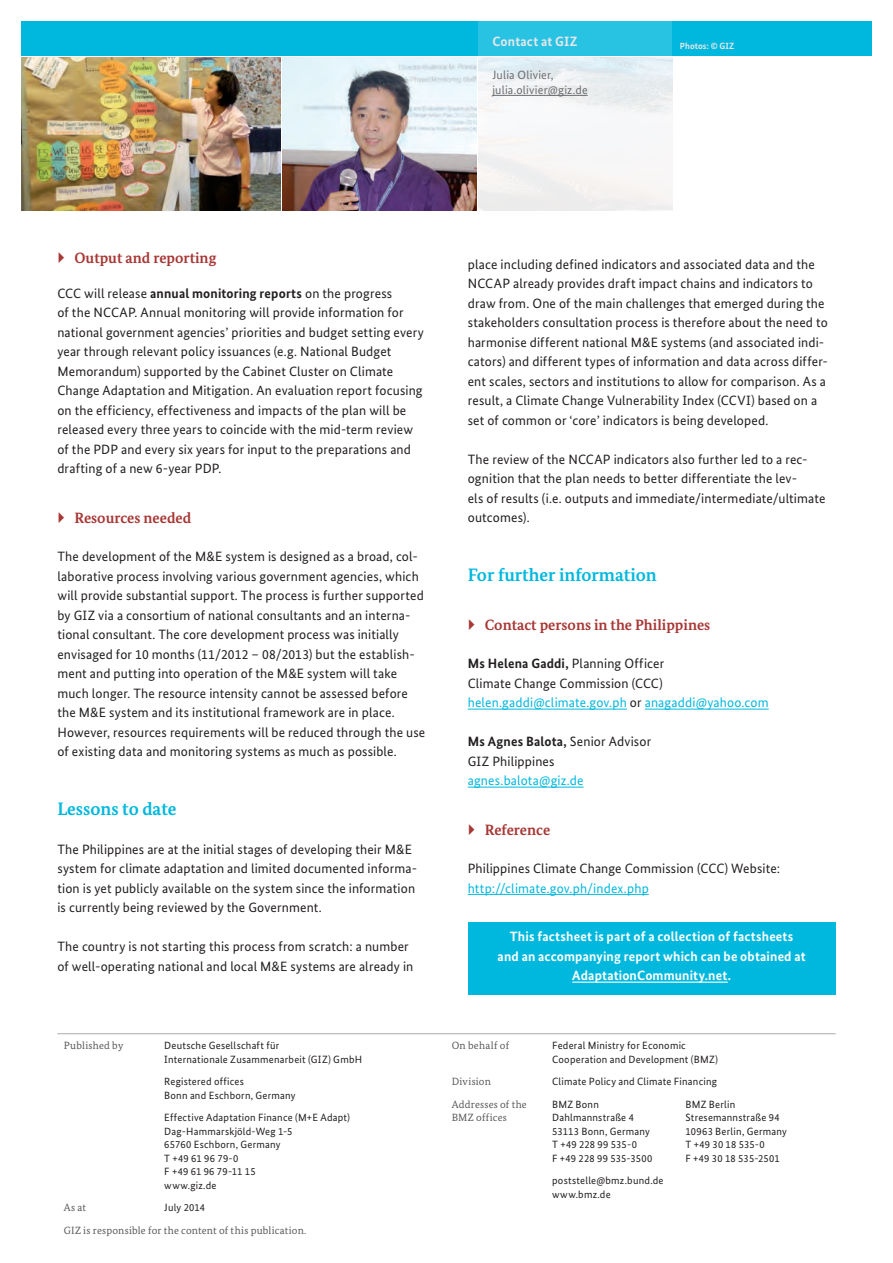
<style>
.page{position:relative;width:893px;height:1263px;background:#fff}
.page>*{position:absolute;margin:0;border:0;box-sizing:border-box;transform-origin:0 0}
.Überschrift1{font:700 18px "Bundes Serif";color:#00b8de}
.t1{font:700 15px "Bundes Serif";color:#a73836}
.Absatz{font:13.5px/19.5px "Bundes Sans";letter-spacing:.01em;color:#231f20}
.t2{font:700 13.5px/19.5px "Bundes Sans";letter-spacing:.01em;color:#fff;text-align:center}
.Kontaktperson_Titel{font:700 13.5px "Bundes Sans";letter-spacing:.01em;color:#e6e7e9}
.Kontaktinformation{font:12px "Bundes Sans";letter-spacing:.015em;color:#6c6d70}
.Imprint{font:10.5px/13.5px "Bundes Sans";letter-spacing:.02em;color:#231f20}
.Imprint-2{font:10.5px "Bundes Serif";letter-spacing:.02em;color:#57585a}
.Fotonachweis{font:700 9px "Bundes Sans";color:#e6e7e9}
.s1{font-weight:700}
.s2{color:#00b8de}
</style>
<div class="page">
<div style="left:21px;top:21px;width:851px;height:34px;background:#00b8de"></div>
<div style="left:478px;top:21px;width:193px;height:34px;background:#28c3e3"></div>
<img style="left:283px;top:57px;width:193px;height:153px">
<img style="left:21px;top:57px;width:260px;height:153px">
<hr style="left:468px;top:709px;width:159px;height:1px;background:#00b8de">
<hr style="left:645px;top:709px;width:124px;height:1px;background:#00b8de">
<hr style="left:468px;top:787px;width:116px;height:1px;background:#00b8de">
<hr style="left:468px;top:894px;width:181px;height:1px;background:#00b8de">
<div style="left:468px;top:922px;width:368px;height:72px;background:#00b8de"></div>
<hr style="left:572px;top:981px;width:156px;height:2px;background:#fff">
<hr style="left:57px;top:1033px;width:779px;height:1px;background:#aaabaf">
<hr style="left:492px;top:95px;width:96px;height:1px;background:#6c6d70">
<p class="Kontaktperson_Titel" style="left:492px;top:33px;width:87px">Contact at GIZ</p>
<p class="Fotonachweis" style="left:680px;top:40px;width:56px">Photos: © GIZ</p>
<p class="Kontaktinformation" style="left:492px;top:67px;width:63px">Julia Olivier,</p>
<p class="Kontaktinformation" style="left:492px;top:82px;width:97px">julia.olivier@giz.de</p>
<p class="t1" style="left:74px;top:248px;width:143px">Output and reporting</p>
<p class="Absatz" style="left:57px;top:283px;width:368px">CCC will release <span class="s1">annual monitoring reports</span> on the progress<br>of the NCCAP. Annual monitoring will provide information for national government agencies’ priorities and budget setting every year through relevant policy issuances (e.g. National Budget Memorandum) supported by the Cabinet Cluster on Climate Change Adaptation and Mitigation. An evaluation report focusing on the efficiency, effectiveness and impacts of the plan will be released every three years to coincide with the mid-term review of the PDP and every six years for input to the preparations and drafting of a new 6-year PDP.</p>
<p class="t1" style="left:74px;top:508px;width:118px">Resources needed</p>
<p class="Absatz" style="left:57px;top:546px;width:369px">The development of the M&amp;E system is designed as a broad, col&shy;laborative process involving various government agencies, which will provide substantial support. The process is further supported by GIZ via a consortium of national consultants and an interna&shy;tional consultant. The core development process was initially envisaged for 10 months (11/2012 – 08/2013) but the establish&shy;ment and putting into operation of the M&amp;E system will take much longer. The resource intensity cannot be assessed before the M&amp;E system and its institutional framework are in place.<br>However, resources requirements will be reduced through the use of existing data and monitoring systems as much as possible.</p>
<p class="Überschrift1" style="left:57px;top:797px;width:121px">Lessons to date</p>
<p class="Absatz" style="left:57px;top:839px;width:361px">The Philippines are at the initial stages of developing their M&amp;E system for climate adaptation and limited documented informa&shy;tion is yet publicly available on the system since the information is currently being reviewed by the Government.</p>
<p class="Absatz" style="left:57px;top:936px;width:357px">The country is not starting this process from scratch: a number of well-operating national and local M&amp;E systems are already in</p>
<p class="Imprint-2" style="left:64px;top:1039px;width:61px">Published by</p>
<p class="Imprint" style="left:164px;top:1039px;width:199px">Deutsche Gesellschaft für<br>Internationale Zusammenarbeit (GIZ) GmbH</p>
<p class="Imprint" style="left:164px;top:1075px;width:133px">Registered offices<br>Bonn and Eschborn, Germany</p>
<p class="Imprint" style="left:164px;top:1111px;width:187px">Effective Adaptation Finance (M+E Adapt)<br>Dag-Hammarskjöld-Weg 1-5<br>65760 Eschborn, Germany<br>T +49 61 96 79-0<br>F +49 61 96 79-11 15<br>www.giz.de</p>
<p class="Imprint-2" style="left:64px;top:1201px;width:24px">As at</p>
<p class="Imprint" style="left:164px;top:1201px;width:42px">July 2014</p>
<p class="Imprint-2" style="left:64px;top:1224px;width:244px">GIZ is responsible for the content of this publication.</p>
<p class="Absatz" style="left:468px;top:254px;width:362px">place including defined indicators and associated data and the NCCAP already provides draft impact chains and indicators to draw from. One of the main challenges that emerged during the stakeholders consultation process is therefore about the need to harmonise different national M&amp;E systems (and associated indi&shy;cators) and different types of information and data across differ&shy;ent scales, sectors and institutions to allow for comparison. As a result, a Climate Change Vulnerability Index (CCVI) based on a set of common or ‘core’ indicators is being developed.</p>
<p class="Absatz" style="left:468px;top:449px;width:359px">The review of the NCCAP indicators also further led to a rec&shy;ognition that the plan needs to better differentiate the lev-<br>els of results (i.e. outputs and immediate/intermediate/ultimate outcomes).</p>
<p class="Überschrift1" style="left:468px;top:563px;width:190px">For further information</p>
<p class="t1" style="left:485px;top:616px;width:227px">Contact persons in the Philippines</p>
<p class="Absatz" style="left:468px;top:654px;width:302px"><span class="s1">Ms Helena Gaddi,</span> Planning Officer<br>Climate Change Commission (CCC) <span class="s2">helen.gaddi@climate.gov.ph</span> or <span class="s2">anagaddi@yahoo.com</span></p>
<p class="Absatz" style="left:468px;top:732px;width:185px"><span class="s1">Ms Agnes Balota,</span> Senior Advisor<br>GIZ Philippines <span class="s2">agnes.balota@giz.de</span></p>
<p class="t1" style="left:485px;top:820px;width:67px">Reference</p>
<p class="Absatz" style="left:468px;top:858px;width:314px">Philippines Climate Change Commission (CCC) Website: <span class="s2">http://climate.gov.ph/index.php</span></p>
<p class="t2" style="left:498px;top:927px;width:310px">This factsheet is part of a collection of factsheets<br>and an accompanying report which can be obtained at<br>AdaptationCommunity.net.</p>
<p class="Imprint-2" style="left:452px;top:1039px;width:59px">On behalf of</p>
<p class="Imprint" style="left:552px;top:1039px;width:167px">Federal Ministry for Economic<br>Cooperation and Development (BMZ)</p>
<p class="Imprint-2" style="left:452px;top:1075px;width:41px">Division</p>
<p class="Imprint" style="left:552px;top:1075px;width:166px">Climate Policy and Climate Financing</p>
<p class="Imprint-2" style="left:452px;top:1098px;width:77px">Addresses of the</p>
<p class="Imprint" style="left:552px;top:1097px;width:48px">BMZ Bonn</p>
<p class="Imprint" style="left:685px;top:1097px;width:51px">BMZ Berlin</p>
<p class="Imprint-2" style="left:452px;top:1111px;width:57px">BMZ offices</p>
<p class="Imprint" style="left:552px;top:1111px;width:83px">Dahlmannstraße 4</p>
<p class="Imprint" style="left:685px;top:1111px;width:96px">Stresemannstraße 94</p>
<p class="Imprint" style="left:552px;top:1124px;width:99px">53113 Bonn, Germany</p>
<p class="Imprint" style="left:685px;top:1124px;width:103px">10963 Berlin, Germany</p>
<p class="Imprint" style="left:552px;top:1138px;width:86px">T +49 228 99 535-0</p>
<p class="Imprint" style="left:685px;top:1138px;width:81px">T +49 30 18 535-0</p>
<p class="Imprint" style="left:552px;top:1151px;width:102px">F +49 228 99 535-3500</p>
<p class="Imprint" style="left:685px;top:1151px;width:96px">F +49 30 18 535-2501</p>
<p class="Imprint" style="left:552px;top:1174px;width:113px">poststelle@bmz.bund.de www.bmz.de</p>
</div>
